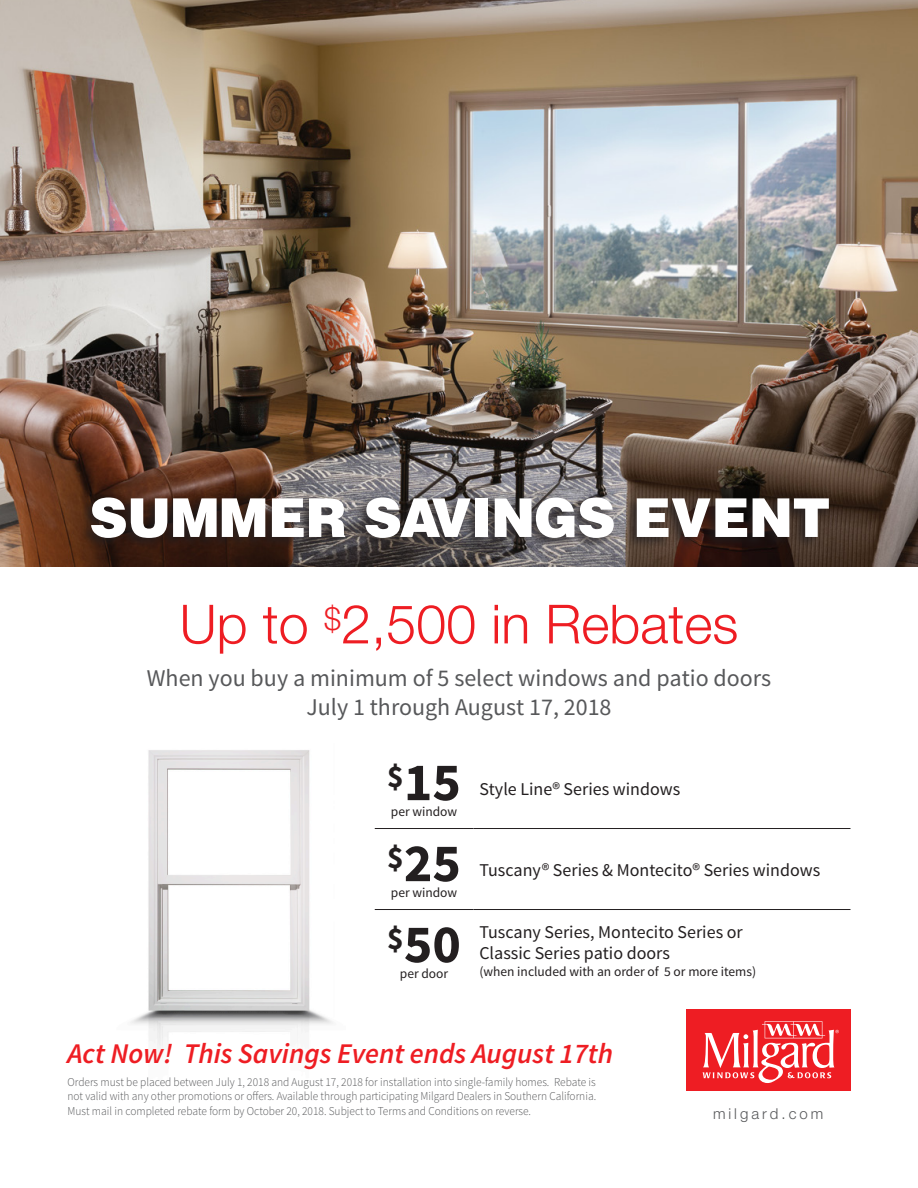
<style>
.page{position:relative;width:918px;height:1188px;background:#fff}
.page>*{position:absolute;margin:0;border:0;box-sizing:border-box;transform-origin:0 0}
.t1{font:300 54px "Helvetica Neue";color:#ee1d23}
.t2{font:900 54px "Helvetica";color:#fff}
.t3{font:700 54px "Source Sans Pro";color:#231f20}
.t4{font:italic 600 28.5px "Source Sans Pro";color:#ee1d23}
.t5{font:24px "Source Sans Pro";color:#57585a}
.t6{font:18px/21.6px "Source Sans Pro";color:#231f20}
.t7{font:300 15px "Helvetica Neue";letter-spacing:.2em;color:#57585a}
.t8{font:13.5px "Source Sans Pro";color:#231f20}
.t9{font:300 12px/14.4px "Source Sans Pro";color:#57585a;text-align:justify;scale:.95 1}
</style>
<div class="page">
<img style="left:0;top:0;width:918px;height:567px">
<div style="left:686px;top:1010px;width:164px;height:81px;background:#ee1d23"></div>
<svg style="left:703px;top:1021px;width:136px;height:62px"></svg>
<img style="left:130px;top:750px;width:203px;height:301px">
<hr style="left:375px;top:828px;width:98px;height:1px;background:#231f20">
<hr style="left:473px;top:828px;width:377px;height:1px;background:#231f20">
<hr style="left:375px;top:909px;width:98px;height:1px;background:#231f20">
<hr style="left:473px;top:909px;width:377px;height:1px;background:#231f20">
<div style="left:79px;top:494px;width:754px;height:57px;background:#231f20;opacity:.75"></div>
<p class="t2" style="left:89px;top:483px;width:743px">SUMMER SAVINGS EVENT</p>
<p class="t1" style="left:180px;top:591px;width:560px">Up to <sup>$</sup>2,500 in Rebates</p>
<p class="t5" style="left:147px;top:663px;width:626px">When you buy a minimum of 5 select windows and patio doors</p>
<p class="t5" style="left:306px;top:692px;width:307px">July 1 through August 17, 2018</p>
<p class="t3" style="left:387px;top:748px;width:75px"><sup>$</sup>15</p>
<p class="t8" style="left:391px;top:804px;width:68px">per window</p>
<p class="t3" style="left:387px;top:829px;width:75px"><sup>$</sup>25</p>
<p class="t8" style="left:391px;top:885px;width:68px">per window</p>
<p class="t3" style="left:387px;top:910px;width:75px"><sup>$</sup>50</p>
<p class="t8" style="left:400px;top:966px;width:50px">per door</p>
<p class="t6" style="left:479px;top:778px;width:202px">Style Line® Series windows</p>
<p class="t6" style="left:479px;top:859px;width:342px">Tuscany® Series &amp; Montecito® Series windows</p>
<p class="t6" style="left:479px;top:921px;width:265px">Tuscany Series, Montecito Series or<br>Classic Series patio doors</p>
<p class="t8" style="left:479px;top:963px;width:278px">(when included with an order of 5 or more items)</p>
<p class="t4" style="left:68px;top:1036px;width:547px">Act Now! This Savings Event ends August 17th</p>
<p class="t9" style="left:68px;top:1075px;width:558px">Orders must be placed between July 1, 2018 and August 17, 2018 for installation into single-family homes. Rebate is not valid with any other promotions or offers. Available through participating Milgard Dealers in Southern California.<br>Must mail in completed rebate form by October 20, 2018. Subject to Terms and Conditions on reverse.</p>
<p class="t7" style="left:713px;top:1104px;width:112px">milgard.com</p>
</div>
